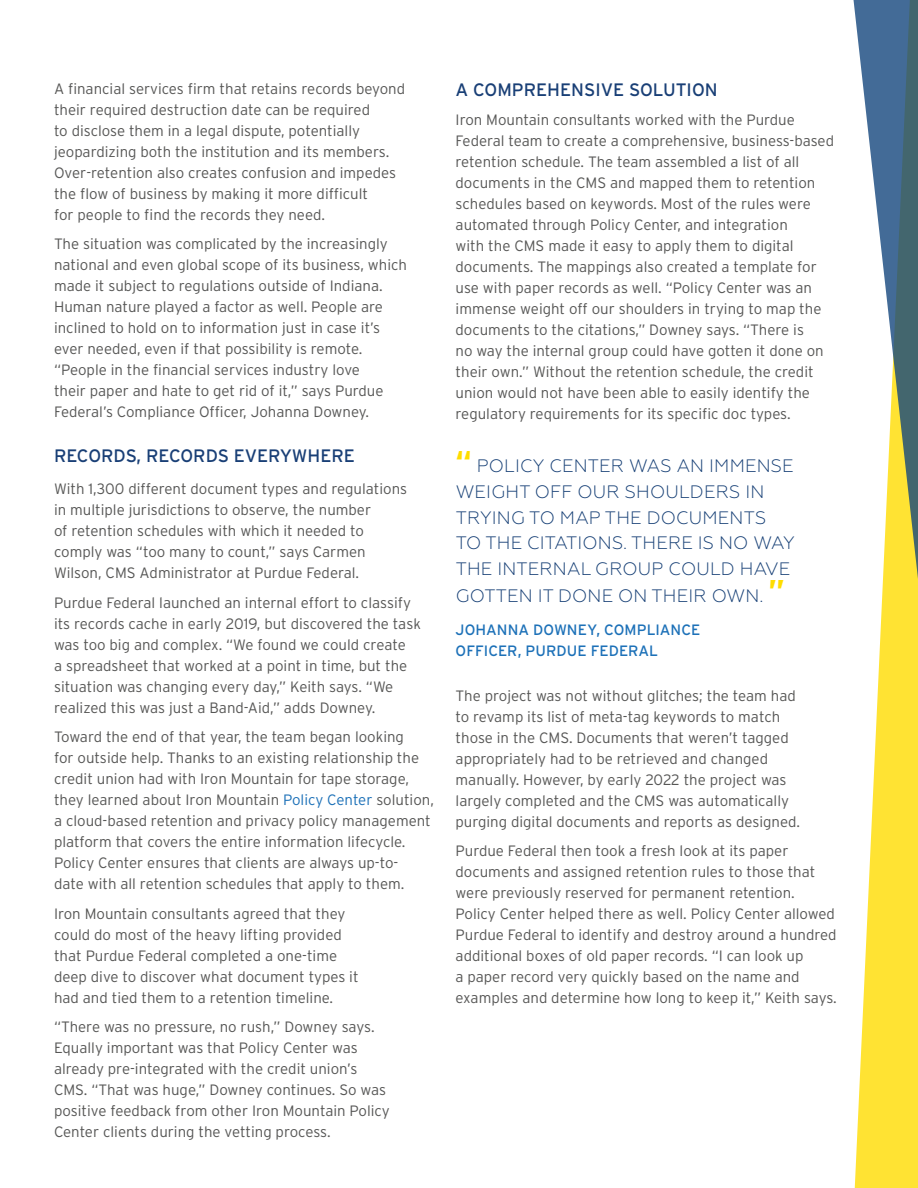
<style>
.page{position:relative;width:918px;height:1188px;background:#fff}
.page>*{position:absolute;margin:0;border:0;box-sizing:border-box;transform-origin:0 0}
.t1{font:300 18px/25.8px "Geometria";letter-spacing:.01em;color:#174076}
.t2{font:18px "Interstate";color:#193f76}
.t3{font:300 15px/21px "Interstate";color:#575756}
.t4{font:15px/21px "Interstate";color:#1d71b8}
.s1{color:#1d71b8}
.s2{font-family:"Interstate";font-weight:700;font-size:30px;color:#fd0}
</style>
<div class="page">
<svg style="left:853px;top:0;width:65px;height:1188px"></svg>
<p class="t3" style="left:54px;top:78px;width:353px">A financial services firm that retains records beyond their required destruction date can be required<br>to disclose them in a legal dispute, potentially jeopardizing both the institution and its members.<br>Over-retention also creates confusion and impedes the flow of business by making it more difficult<br>for people to find the records they need.</p>
<p class="t3" style="left:54px;top:233px;width:355px">The situation was complicated by the increasingly national and even global scope of its business, which made it subject to regulations outside of Indiana.<br>Human nature played a factor as well. People are inclined to hold on to information just in case it’s ever needed, even if that possibility is remote. “People in the financial services industry love<br>their paper and hate to get rid of it,” says Purdue Federal’s Compliance Officer, Johanna Downey.</p>
<p class="t2" style="left:54px;top:445px;width:302px">RECORDS, RECORDS EVERYWHERE</p>
<p class="t3" style="left:54px;top:478px;width:355px">With 1,300 different document types and regulations in multiple jurisdictions to observe, the number<br>of retention schedules with which it needed to comply was “too many to count,” says Carmen Wilson, CMS Administrator at Purdue Federal.</p>
<p class="t3" style="left:54px;top:592px;width:368px">Purdue Federal launched an internal effort to classify its records cache in early 2019, but discovered the task was too big and complex. “We found we could create<br>a spreadsheet that worked at a point in time, but the situation was changing every day,” Keith says. “We realized this was just a Band-Aid,” adds Downey.</p>
<p class="t3" style="left:54px;top:726px;width:381px">Toward the end of that year, the team began looking<br>for outside help. Thanks to an existing relationship the credit union had with Iron Mountain for tape storage, they learned about Iron Mountain <span class="s1">Policy Center</span> solution, a cloud-based retention and privacy policy management platform that covers the entire information lifecycle.<br>Policy Center ensures that clients are always up-to-<br>date with all retention schedules that apply to them.</p>
<p class="t3" style="left:54px;top:903px;width:306px">Iron Mountain consultants agreed that they could do most of the heavy lifting provided that Purdue Federal completed a one-time deep dive to discover what document types it had and tied them to a retention timeline.</p>
<p class="t3" style="left:54px;top:1016px;width:337px">“There was no pressure, no rush,” Downey says.<br>Equally important was that Policy Center was already pre-integrated with the credit union’s CMS. “That was huge,” Downey continues. So was positive feedback from other Iron Mountain Policy Center clients during the vetting process.</p>
<p class="t2" style="left:456px;top:80px;width:264px">A COMPREHENSIVE SOLUTION</p>
<p class="t3" style="left:456px;top:110px;width:380px">Iron Mountain consultants worked with the Purdue Federal team to create a comprehensive, business-based retention schedule. The team assembled a list of all documents in the CMS and mapped them to retention schedules based on keywords. Most of the rules were automated through Policy Center, and integration<br>with the CMS made it easy to apply them to digital documents. The mappings also created a template for use with paper records as well. “Policy Center was an immense weight off our shoulders in trying to map the documents to the citations,” Downey says. “There is<br>no way the internal group could have gotten it done on their own.” Without the retention schedule, the credit union would not have been able to easily identify the regulatory requirements for its specific doc types.</p>
<p class="t1" style="left:456px;top:453px;width:341px"><span class="s2">“</span> POLICY CENTER WAS AN IMMENSE<br>WEIGHT OFF OUR SHOULDERS IN<br>TRYING TO MAP THE DOCUMENTS<br>TO THE CITATIONS. THERE IS NO WAY<br>THE INTERNAL GROUP COULD HAVE<br>GOTTEN IT DONE ON THEIR OWN. <span class="s2">”</span></p>
<p class="t4" style="left:456px;top:619px;width:246px">JOHANNA DOWNEY, COMPLIANCE<br>OFFICER, PURDUE FEDERAL</p>
<p class="t3" style="left:456px;top:685px;width:346px">The project was not without glitches; the team had to revamp its list of meta-tag keywords to match those in the CMS. Documents that weren’t tagged appropriately had to be retrieved and changed manually. However, by early 2022 the project was largely completed and the CMS was automatically purging digital documents and reports as designed.</p>
<p class="t3" style="left:456px;top:841px;width:383px">Purdue Federal then took a fresh look at its paper documents and assigned retention rules to those that were previously reserved for permanent retention.<br>Policy Center helped there as well. Policy Center allowed Purdue Federal to identify and destroy around a hundred additional boxes of old paper records. “I can look up<br>a paper record very quickly based on the name and examples and determine how long to keep it,” Keith says.</p>
</div>
